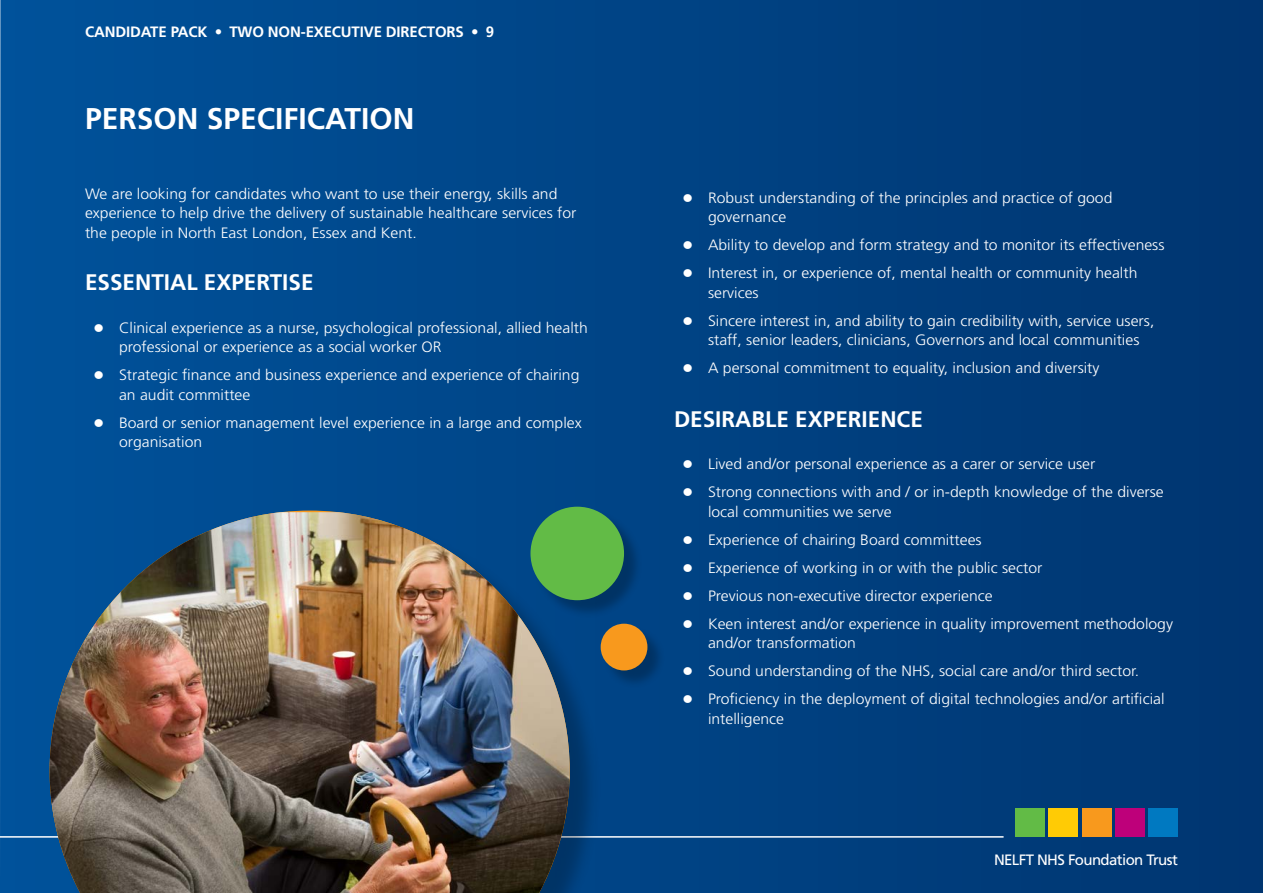
<style>
.page{position:relative;width:1263px;height:893px;background:#fff}
.page>*{position:absolute;margin:0;border:0;box-sizing:border-box;transform-origin:0 0}
.t1{font:700 30px "Frutiger LT Std";color:#fff}
.t2{font:700 22.5px "Frutiger LT Std";color:#fff}
.t3{font:300 15px/19.5px "Frutiger LT Std";color:#fff;scale:1.05 1}
.t4{font:700 15px "Frutiger LT Std";letter-spacing:-.01em;color:#fff}
.t5{font:15px "Frutiger LT Std";letter-spacing:-.04em;color:#fff}
</style>
<div class="page">
<div style="left:0;top:0;width:1263px;height:893px;background:linear-gradient(to right,#00529b,#003570)"></div>
<div style="left:1015px;top:808px;width:30px;height:29px;background:#62bb46"></div>
<div style="left:1049px;top:808px;width:29px;height:29px;background:#ffcb05"></div>
<div style="left:1082px;top:808px;width:29px;height:29px;background:#f8991d"></div>
<div style="left:1115px;top:808px;width:30px;height:29px;background:#be007a"></div>
<div style="left:1148px;top:808px;width:30px;height:29px;background:#0079c1"></div>
<hr style="left:0;top:836px;width:1003px;height:2px;background:#fff">
<div style="left:54px;top:514px;width:548px;height:379px;background:#000;opacity:.25"></div>
<img style="left:50px;top:512px;width:520px;height:381px">
<div style="left:533px;top:509px;width:109px;height:110px;background:#000;opacity:.25"></div>
<div style="left:530px;top:507px;width:94px;height:93px;background:#62bb46;border-radius:50%"></div>
<div style="left:603px;top:626px;width:63px;height:63px;background:#000;opacity:.25"></div>
<div style="left:601px;top:624px;width:46px;height:46px;background:#f8991d;border-radius:50%"></div>
<p class="t4" style="left:85px;top:23px;width:411px">CANDIDATE PACK • TWO NON-EXECUTIVE DIRECTORS • 9</p>
<h1 class="t1" style="left:85px;top:101px;width:331px">PERSON SPECIFICATION</h1>
<p class="t3" style="left:85px;top:184px;width:470px">We are looking for candidates who want to use their energy, skills and experience to help drive the delivery of sustainable healthcare services for the people in North East London, Essex and Kent.</p>
<h2 class="t2" style="left:85px;top:269px;width:230px">ESSENTIAL EXPERTISE</h2>
<p class="t3" style="left:119px;top:318px;width:448px;text-indent:-26px">● Clinical experience as a nurse, psychological professional, allied health professional or experience as a social worker OR</p>
<p class="t3" style="left:119px;top:365px;width:440px;text-indent:-26px">● Strategic finance and business experience and experience of chairing an audit committee</p>
<p class="t3" style="left:119px;top:413px;width:442px;text-indent:-26px">● Board or senior management level experience in a large and complex organisation</p>
<p class="t3" style="left:708px;top:188px;width:387px;text-indent:-26px">● Robust understanding of the principles and practice of good governance</p>
<p class="t3" style="left:682px;top:235px;width:461px">● Ability to develop and form strategy and to monitor its effectiveness</p>
<p class="t3" style="left:708px;top:263px;width:410px;text-indent:-26px">● Interest in, or experience of, mental health or community health services</p>
<p class="t3" style="left:708px;top:311px;width:427px;text-indent:-26px">● Sincere interest in, and ability to gain credibility with, service users, staff, senior leaders, clinicians, Governors and local communities</p>
<p class="t3" style="left:682px;top:358px;width:399px">● A personal commitment to equality, inclusion and diversity</p>
<h2 class="t2" style="left:674px;top:405px;width:250px">DESIRABLE EXPERIENCE</h2>
<p class="t3" style="left:682px;top:454px;width:395px">● Lived and/or personal experience as a carer or service user</p>
<p class="t3" style="left:708px;top:482px;width:436px;text-indent:-26px">● Strong connections with and / or in-depth knowledge of the diverse local communities we serve</p>
<p class="t3" style="left:682px;top:530px;width:286px">● Experience of chairing Board committees</p>
<p class="t3" style="left:682px;top:558px;width:344px">● Experience of working in or with the public sector</p>
<p class="t3" style="left:682px;top:586px;width:297px">● Previous non-executive director experience</p>
<p class="t3" style="left:708px;top:614px;width:444px;text-indent:-26px">● Keen interest and/or experience in quality improvement methodology and/or transformation</p>
<p class="t3" style="left:682px;top:661px;width:436px">● Sound understanding of the NHS, social care and/or third sector.</p>
<p class="t3" style="left:708px;top:689px;width:436px;text-indent:-26px">● Proficiency in the deployment of digital technologies and/or artificial intelligence</p>
<p class="t5" style="left:994px;top:851px;width:185px">NELFT NHS Foundation Trust</p>
</div>
